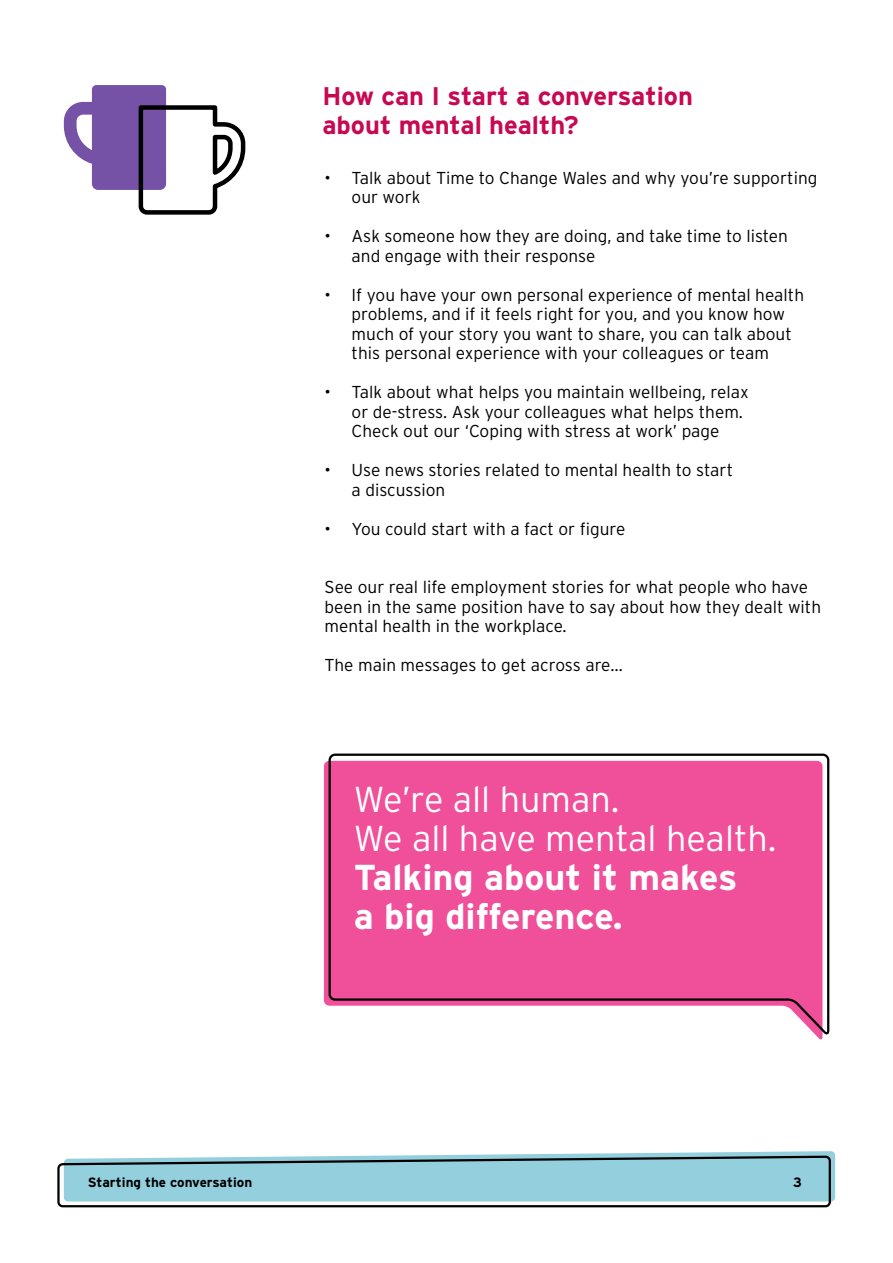
<style>
.page{position:relative;width:893px;height:1263px;background:#fff}
.page>*{position:absolute;margin:0;border:0;box-sizing:border-box;transform-origin:0 0}
.t1{font:300 36px/39px "Interstate";color:#fff}
.t2{font:700 36px/39px "Interstate";color:#fff}
.t3{font:700 25.5px/28.5px "Interstate";color:#c70852}
.t4{font:300 17.25px/19.5px "Interstate";color:#000}
.t5{font:700 13.5px "Interstate";color:#000}
</style>
<div class="page">
<svg style="left:57px;top:1151px;width:778px;height:57px;background:#97c5d0"></svg>
<svg style="left:324px;top:761px;width:498px;height:279px"></svg>
<svg style="left:327px;top:753px;width:503px;height:282px;background:#ec63a2"></svg>
<svg style="left:64px;top:85px;width:182px;height:130px"></svg>
<h2 class="t3" style="left:322px;top:82px;width:372px">How can I start a conversation about mental health?</h2>
<p class="t4" style="left:352px;top:168px;width:467px;text-indent:-27px">• Talk about Time to Change Wales and why you’re supporting our work</p>
<p class="t4" style="left:352px;top:226px;width:438px;text-indent:-27px">• Ask someone how they are doing, and take time to listen and engage with their response</p>
<p class="t4" style="left:352px;top:285px;width:454px;text-indent:-27px">• If you have your own personal experience of mental health problems, and if it feels right for you, and you know how much of your story you want to share, you can talk about this personal experience with your colleagues or team</p>
<p class="t4" style="left:352px;top:382px;width:399px;text-indent:-27px">• Talk about what helps you maintain wellbeing, relax or de-stress. Ask your colleagues what helps them.<br>Check out our ‘Coping with stress at work’ page</p>
<p class="t4" style="left:352px;top:460px;width:383px;text-indent:-27px">• Use news stories related to mental health to start a discussion</p>
<p class="t4" style="left:325px;top:519px;width:302px">• You could start with a fact or figure</p>
<p class="t4" style="left:325px;top:577px;width:498px">See our real life employment stories for what people who have been in the same position have to say about how they dealt with mental health in the workplace.</p>
<p class="t4" style="left:325px;top:655px;width:300px">The main messages to get across are…</p>
<h1 class="t1" style="left:354px;top:779px;width:424px">We’re all human.<br>We all have mental health.</h1>
<h1 class="t2" style="left:354px;top:857px;width:385px">Talking about it makes a big difference.</h1>
<p class="t5" style="left:88px;top:1175px;width:166px">Starting the conversation</p>
<p class="t5" style="left:793px;top:1175px;width:10px">3</p>
</div>
